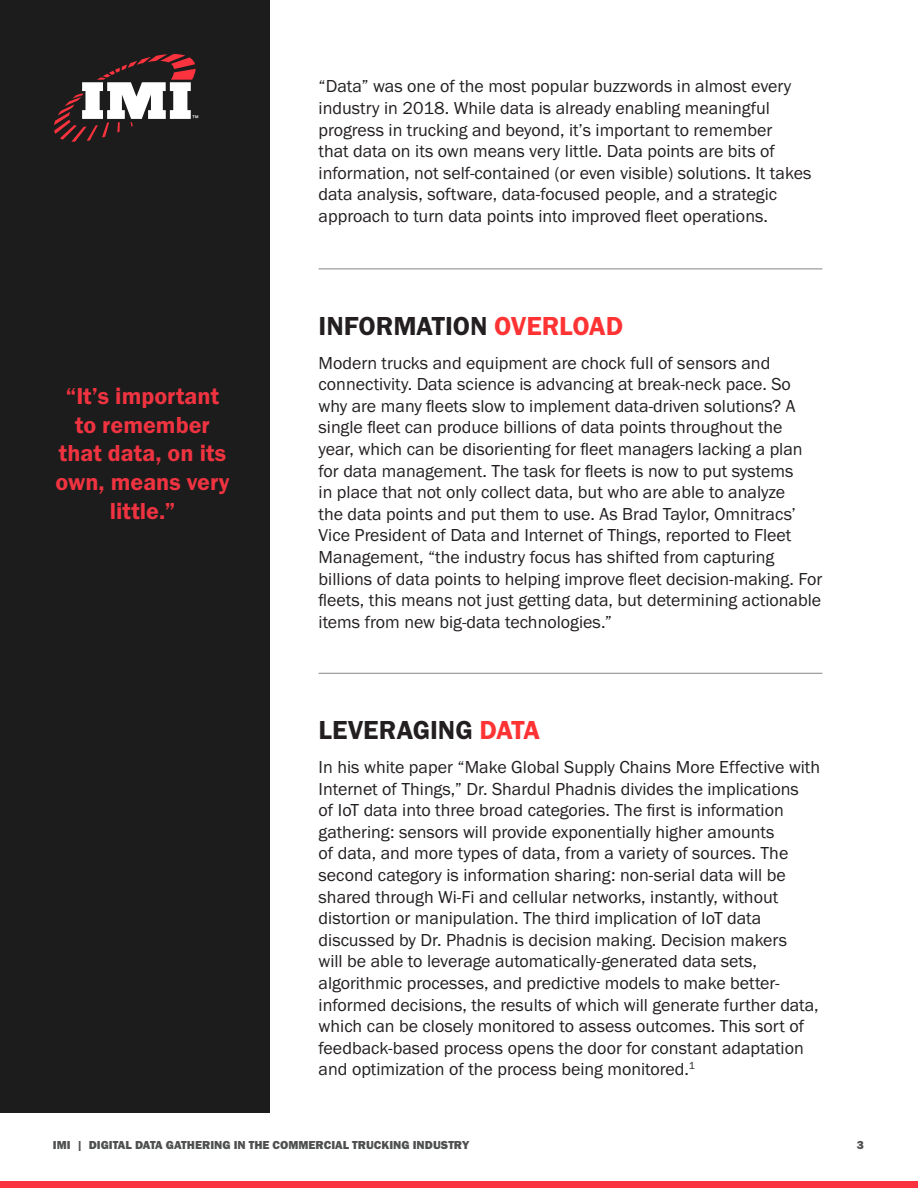
<style>
.page{position:relative;width:918px;height:1188px;background:#fff}
.page>*{position:absolute;margin:0;border:0;box-sizing:border-box;transform-origin:0 0}
.t1{font:27px "Franklin Gothic URW Dem";color:#231f20}
.t2{font:24px/28.8px "Franklin Gothic URW Dem";color:#ef3340;text-align:center}
.t3{font:18px/21.6px "Franklin Gothic URW Boo";color:#231f20}
.t4{font:12px "Franklin Gothic URW Hea";color:#4f5151}
.t5{font:12px "Franklin Gothic URW Hea";color:#515151}
.t6{font:7.8px "Helvetica";color:#fff}
.s1{color:#f33}
</style>
<div class="page">
<div style="left:0;top:0;width:270px;height:1112px;background:#1c1c1c"></div>
<svg style="left:54px;top:54px;width:142px;height:88px"></svg>
<div style="left:0;top:1181px;width:918px;height:7px;background:#fb333e"></div>
<hr style="left:319px;top:269px;width:503px;height:1px;background:#888685">
<hr style="left:319px;top:673px;width:503px;height:1px;background:#888685">
<p class="t6" style="left:192px;top:113px;width:9px">™</p>
<p class="t2" style="left:55px;top:381px;width:176px">“It’s important to remember that data, on its own, means very little.”</p>
<p class="t3" style="left:319px;top:75px;width:494px">“Data” was one of the most popular buzzwords in almost every industry in 2018. While data is already enabling meaningful progress in trucking and beyond, it’s important to remember<br>that data on its own means very little. Data points are bits of information, not self-contained (or even visible) solutions. It takes data analysis, software, data-focused people, and a strategic approach to turn data points into improved fleet operations.</p>
<p class="t1" style="left:319px;top:309px;width:306px">INFORMATION <span class="s1">OVERLOAD</span></p>
<p class="t3" style="left:319px;top:351px;width:505px">Modern trucks and equipment are chock full of sensors and connectivity. Data science is advancing at break-neck pace. So why are many fleets slow to implement data-driven solutions? A single fleet can produce billions of data points throughout the year, which can be disorienting for fleet managers lacking a plan for data management. The task for fleets is now to put systems<br>in place that not only collect data, but who are able to analyze<br>the data points and put them to use. As Brad Taylor, Omnitracs’ Vice President of Data and Internet of Things, reported to Fleet Management, “the industry focus has shifted from capturing billions of data points to helping improve fleet decision-making. For fleets, this means not just getting data, but determining actionable items from new big-data technologies.”</p>
<p class="t1" style="left:319px;top:713px;width:223px">LEVERAGING <span class="s1">DATA</span></p>
<p class="t3" style="left:319px;top:756px;width:503px">In his white paper “Make Global Supply Chains More Effective with Internet of Things,” Dr. Shardul Phadnis divides the implications<br>of IoT data into three broad categories. The first is information gathering: sensors will provide exponentially higher amounts<br>of data, and more types of data, from a variety of sources. The second category is information sharing: non-serial data will be shared through Wi-Fi and cellular networks, instantly, without distortion or manipulation. The third implication of IoT data discussed by Dr. Phadnis is decision making. Decision makers<br>will be able to leverage automatically-generated data sets, algorithmic processes, and predictive models to make better&shy;informed decisions, the results of which will generate further data, which can be closely monitored to assess outcomes. This sort of feedback-based process opens the door for constant adaptation and optimization of the process being monitored.<sup>1</sup></p>
<p class="t4" style="left:53px;top:1137px;width:418px">IMI | DIGITAL DATA GATHERING IN THE COMMERCIAL TRUCKING INDUSTRY</p>
<p class="t5" style="left:857px;top:1137px;width:9px">3</p>
</div>
